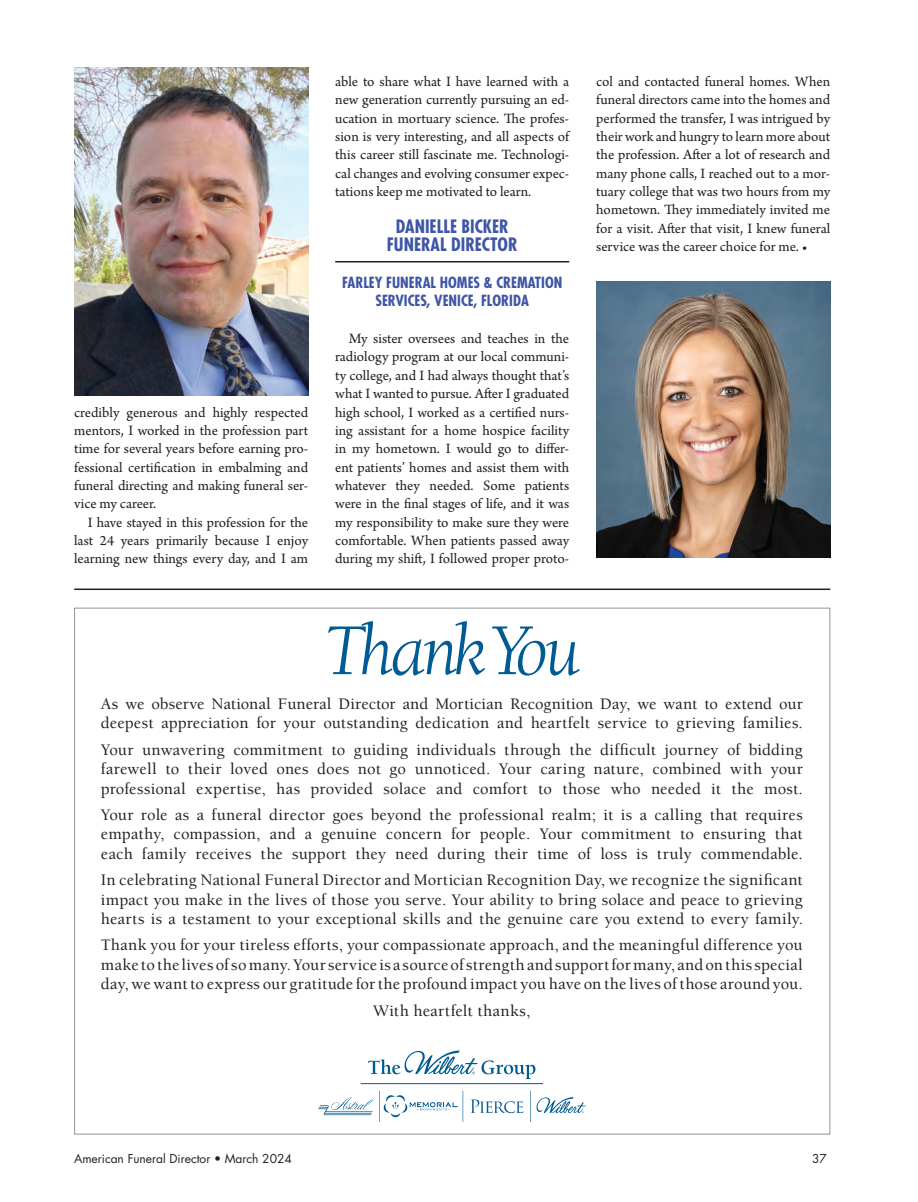
<style>
.page{position:relative;width:918px;height:1202px;background:#fff}
.page>*{position:absolute;margin:0;border:0;box-sizing:border-box;transform-origin:0 0}
.t1{font:italic 75px "Berkeley Std";letter-spacing:-.06em;color:#005a93}
.t2{font:700 condensed 18px/18.3px "Futura Std";color:#3f56a5;text-align:center}
.t3{font:500 16.5px/19.5px "Berkeley Std";letter-spacing:.01em;color:#231f20;text-align:justify}
.t4{font:15px/18.3px "Arno Pro";color:#231f20;text-align:justify}
.t5{font:700 condensed 15px/18.3px "Futura Std";color:#3f56a5;text-align:center}
.t6{font:12px "Futura Std";color:#231f20}
</style>
<div class="page">
<svg style="left:368px;top:1050px;width:167px;height:29px"></svg>
<svg style="left:318px;top:1097px;width:55px;height:18px"></svg>
<svg style="left:471px;top:1099px;width:52px;height:14px"></svg>
<svg style="left:530px;top:1090px;width:55px;height:32px"></svg>
<svg style="left:379px;top:1090px;width:85px;height:32px"></svg>
<hr style="left:361px;top:1083px;width:182px;height:1px;background:#005a93">
<hr style="left:74px;top:588px;width:756px;height:2px;background:#231f20">
<img style="left:74px;top:68px;width:234px;height:328px">
<img style="left:596px;top:281px;width:235px;height:277px">
<hr style="left:335px;top:261px;width:234px;height:1px;background:#231f20">
<p class="t4" style="left:74px;top:403px;width:236px">credibly generous and highly respected mentors, I worked in the profession part time for several years before earning pro&shy;fessional certification in embalming and funeral directing and making funeral ser&shy;vice my career.</p>
<p class="t4" style="left:74px;top:514px;width:236px;text-indent:14px">I have stayed in this profession for the last 24 years primarily because I enjoy learning new things every day, and I am</p>
<p class="t4" style="left:335px;top:73px;width:236px">able to share what I have learned with a new generation currently pursuing an ed&shy;ucation in mortuary science. The profes&shy;sion is very interesting, and all aspects of this career still fascinate me. Technologi&shy;cal changes and evolving consumer expec&shy;tations keep me motivated to learn.</p>
<p class="t2" style="left:387px;top:217px;width:132px">DANIELLE BICKER<br>FUNERAL DIRECTOR</p>
<p class="t5" style="left:342px;top:273px;width:222px">FARLEY FUNERAL HOMES &amp; CREMATION<br>SERVICES, VENICE, FLORIDA</p>
<p class="t4" style="left:335px;top:330px;width:236px;text-indent:14px">My sister oversees and teaches in the radiology program at our local communi&shy;ty college, and I had always thought that’s what I wanted to pursue. After I graduated high school, I worked as a certified nurs&shy;ing assistant for a home hospice facility in my hometown. I would go to differ&shy;ent patients’ homes and assist them with whatever they needed. Some patients were in the final stages of life, and it was my responsibility to make sure they were comfortable. When patients passed away during my shift, I followed proper proto-</p>
<p class="t4" style="left:596px;top:73px;width:236px">col and contacted funeral homes. When funeral directors came into the homes and performed the transfer, I was intrigued by their work and hungry to learn more about the profession. After a lot of research and many phone calls, I reached out to a mor&shy;tuary college that was two hours from my hometown. They immediately invited me for a visit. After that visit, I knew funeral service was the career choice for me. •</p>
<h1 class="t1" style="left:323px;top:610px;width:260px">Thank You</h1>
<p class="t3" style="left:101px;top:694px;width:704px">As we observe National Funeral Director and Mortician Recognition Day, we want to extend our deepest appreciation for your outstanding dedication and heartfelt service to grieving families.</p>
<p class="t3" style="left:101px;top:740px;width:704px">Your unwavering commitment to guiding individuals through the difficult journey of bidding farewell to their loved ones does not go unnoticed. Your caring nature, combined with your professional expertise, has provided solace and comfort to those who needed it the most.</p>
<p class="t3" style="left:101px;top:805px;width:703px">Your role as a funeral director goes beyond the professional realm; it is a calling that requires empathy, compassion, and a genuine concern for people. Your commitment to ensuring that each family receives the support they need during their time of loss is truly commendable.</p>
<p class="t3" style="left:101px;top:870px;width:704px">In celebrating National Funeral Director and Mortician Recognition Day, we recognize the significant impact you make in the lives of those you serve. Your ability to bring solace and peace to grieving hearts is a testament to your exceptional skills and the genuine care you extend to every family.</p>
<p class="t3" style="left:101px;top:935px;width:704px">Thank you for your tireless efforts, your compassionate approach, and the meaningful difference you make to the lives of so many. Your service is a source of strength and support for many, and on this special day, we want to express our gratitude for the profound impact you have on the lives of those around you.</p>
<p class="t3" style="left:373px;top:1001px;width:159px">With heartfelt thanks,</p>
<p class="t6" style="left:74px;top:1150px;width:219px">American Funeral Director • March 2024</p>
<p class="t6" style="left:812px;top:1150px;width:16px">37</p>
</div>
